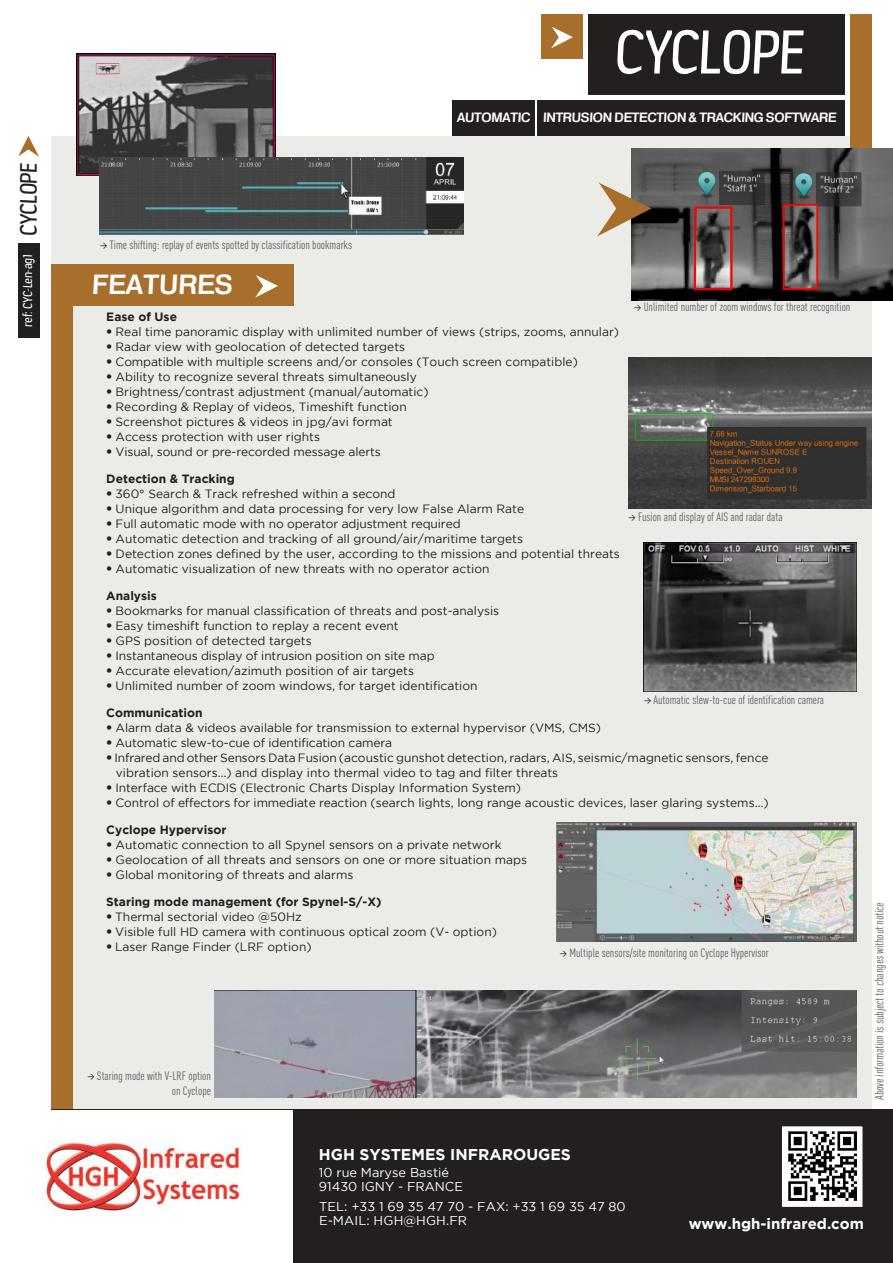
<style>
.page{position:relative;width:893px;height:1263px;background:#fff}
.page>*{position:absolute;margin:0;border:0;box-sizing:border-box;transform-origin:0 0}
.t1{font:58.05px "Jesaya Bk";color:#fff}
.t2{font:600 27px "Heldustry FTV Basic";color:#fff}
.t3{font:22.35px "Jesaya Bk";color:#241f1f}
.t4{font:700 15.6px "Gotham";color:#fff}
.t5{font:700 15px "Gotham";color:#fff}
.t6{font:600 13.05px "Heldustry FTV Basic";letter-spacing:-.025em;color:#fff}
.t7{font:12.75px/14.2px "Gotham";color:#fff}
.t8{font:12px/14.4px "Gotham";color:#241f1f}
.t9{font:12px/14.4px "DIN Cond Regular Alternate";color:#5e5c5d;text-align:right}
.t10{font:700 12px "Gotham";color:#241f1f}
.t11{font:12px "DIN Cond Regular Alternate";color:#5a5758}
.t12{font:12px "Jesaya Bk";color:#fff}
.s1{color:#241f1f}
.s2{font-family:"DIN Cond Regular Alternate";font-size:13.5px}
</style>
<div class="page">
<div style="left:51px;top:136px;width:821px;height:973px;background:#ebece8"></div>
<div style="left:18px;top:243px;width:22px;height:95px;background:#241f1f"></div>
<svg style="left:18px;top:136px;width:21px;height:21px"></svg>
<div style="left:71px;top:265px;width:222px;height:41px;background:#a86e2c"></div>
<div style="left:293px;top:1110px;width:600px;height:153px;background:#241f1f"></div>
<svg style="left:255px;top:275px;width:23px;height:23px"></svg>
<div style="left:541px;top:15px;width:42px;height:44px;background:#a86e2c"></div>
<svg style="left:551px;top:27px;width:22px;height:21px"></svg>
<hr style="left:51px;top:1109px;width:842px;height:1px;background:#241f1f">
<div style="left:850px;top:15px;width:22px;height:179px;background:#a86e2c"></div>
<div style="left:781px;top:1125px;width:82px;height:83px;background:#fff"></div>
<div style="left:780px;top:1124px;width:85px;height:85px;border:2px solid #241f1f"></div>
<img style="left:788px;top:1132px;width:69px;height:68px">
<img style="left:42px;top:1141px;width:201px;height:70px">
<div style="left:51px;top:265px;width:21px;height:844px;background:#a86e2c"></div>
<div style="left:588px;top:15px;width:257px;height:80px;background:#241f1f"></div>
<div style="left:452px;top:100px;width:83px;height:36px;background:#241f1f"></div>
<div style="left:537px;top:100px;width:308px;height:36px;background:#241f1f"></div>
<img style="left:76px;top:53px;width:200px;height:123px">
<img style="left:100px;top:158px;width:364px;height:76px">
<img style="left:631px;top:149px;width:262px;height:151px">
<img style="left:628px;top:358px;width:244px;height:151px">
<img style="left:644px;top:543px;width:212px;height:148px">
<svg style="left:597px;top:182px;width:54px;height:54px"></svg>
<img style="left:214px;top:991px;width:642px;height:106px">
<img style="left:557px;top:822px;width:299px;height:120px">
<h3 class="t3" style="left:16px;top:236px;width:76px;rotate:-90deg">CYCLOPE</h3>
<p class="t12" style="left:21px;top:327px;width:75px;rotate:-90deg">ref: CYC-Len-ag1</p>
<p class="t6" style="left:457px;top:110px;width:76px">AUTOMATIC</p>
<h1 class="t1" style="left:614px;top:18px;width:194px">CYCLOPE</h1>
<p class="t6" style="left:543px;top:110px;width:296px">INTRUSION DETECTION &amp; TRACKING SOFTWARE</p>
<p class="t9" style="left:100px;top:238px;width:254px"><span class="s1">&gt;</span> Time shifting: replay of events spotted by classification bookmarks</p>
<h2 class="t2" style="left:91px;top:268px;width:144px">FEATURES</h2>
<p class="t9" style="left:634px;top:300px;width:218px"><span class="s1">&gt;</span> Unlimited number of zoom windows for threat recognition</p>
<p class="t10" style="left:106px;top:310px;width:72px">Ease of Use</p>
<p class="t8" style="left:106px;top:325px;width:514px"><span class="s2">•</span> Real time panoramic display with unlimited number of views (strips, zooms, annular)</p>
<p class="t8" style="left:106px;top:340px;width:300px"><span class="s2">•</span> Radar view with geolocation of detected targets</p>
<p class="t8" style="left:106px;top:355px;width:473px"><span class="s2">•</span> Compatible with multiple screens and/or consoles (Touch screen compatible)</p>
<p class="t8" style="left:106px;top:370px;width:312px"><span class="s2">•</span> Ability to recognize several threats simultaneously</p>
<p class="t8" style="left:106px;top:385px;width:324px"><span class="s2">•</span> Brightness/contrast adjustment (manual/automatic)</p>
<p class="t8" style="left:106px;top:400px;width:302px"><span class="s2">•</span> Recording &amp; Replay of videos, Timeshift function</p>
<p class="t8" style="left:106px;top:415px;width:288px"><span class="s2">•</span> Screenshot pictures &amp; videos in jpg/avi format</p>
<p class="t8" style="left:106px;top:430px;width:215px"><span class="s2">•</span> Access protection with user rights</p>
<p class="t8" style="left:106px;top:445px;width:276px"><span class="s2">•</span> Visual, sound or pre-recorded message alerts</p>
<p class="t10" style="left:106px;top:472px;width:130px">Detection &amp; Tracking</p>
<p class="t8" style="left:106px;top:487px;width:291px"><span class="s2">•</span> 360° Search &amp; Track refreshed within a second</p>
<p class="t8" style="left:106px;top:502px;width:419px"><span class="s2">•</span> Unique algorithm and data processing for very low False Alarm Rate</p>
<p class="t8" style="left:106px;top:517px;width:356px"><span class="s2">•</span> Full automatic mode with no operator adjustment required</p>
<p class="t8" style="left:106px;top:532px;width:418px"><span class="s2">•</span> Automatic detection and tracking of all ground/air/maritime targets</p>
<p class="t8" style="left:106px;top:547px;width:515px"><span class="s2">•</span> Detection zones defined by the user, according to the missions and potential threats</p>
<p class="t8" style="left:106px;top:562px;width:385px"><span class="s2">•</span> Automatic visualization of new threats with no operator action</p>
<p class="t10" style="left:106px;top:589px;width:52px">Analysis</p>
<p class="t8" style="left:106px;top:604px;width:394px"><span class="s2">•</span> Bookmarks for manual classification of threats and post-analysis</p>
<p class="t8" style="left:106px;top:619px;width:294px"><span class="s2">•</span> Easy timeshift function to replay a recent event</p>
<p class="t8" style="left:106px;top:634px;width:207px"><span class="s2">•</span> GPS position of detected targets</p>
<p class="t8" style="left:106px;top:649px;width:330px"><span class="s2">•</span> Instantaneous display of intrusion position on site map</p>
<p class="t8" style="left:106px;top:664px;width:309px"><span class="s2">•</span> Accurate elevation/azimuth position of air targets</p>
<p class="t8" style="left:106px;top:679px;width:373px"><span class="s2">•</span> Unlimited number of zoom windows, for target identification</p>
<p class="t10" style="left:106px;top:706px;width:98px">Communication</p>
<p class="t8" style="left:106px;top:721px;width:496px"><span class="s2">•</span> Alarm data &amp; videos available for transmission to external hypervisor (VMS, CMS)</p>
<p class="t8" style="left:106px;top:736px;width:287px"><span class="s2">•</span> Automatic slew-to-cue of identification camera</p>
<p class="t8" style="left:116px;top:751px;width:654px;text-indent:-10px"><span class="s2">•</span> Infrared and other Sensors Data Fusion (acoustic gunshot detection, radars, AIS, seismic/magnetic sensors, fence vibration sensors…) and display into thermal video to tag and filter threats</p>
<p class="t8" style="left:106px;top:780px;width:416px"><span class="s2">•</span> Interface with ECDIS (Electronic Charts Display Information System)</p>
<p class="t8" style="left:106px;top:795px;width:664px"><span class="s2">•</span> Control of effectors for immediate reaction (search lights, long range acoustic devices, laser glaring systems…)</p>
<p class="t10" style="left:106px;top:822px;width:122px">Cyclope Hypervisor</p>
<p class="t8" style="left:106px;top:837px;width:397px"><span class="s2">•</span> Automatic connection to all Spynel sensors on a private network</p>
<p class="t8" style="left:106px;top:852px;width:422px"><span class="s2">•</span> Geolocation of all threats and sensors on one or more situation maps</p>
<p class="t8" style="left:106px;top:867px;width:249px"><span class="s2">•</span> Global monitoring of threats and alarms</p>
<p class="t10" style="left:106px;top:894px;width:277px">Staring mode management (for Spynel-S/-X)</p>
<p class="t8" style="left:106px;top:909px;width:197px"><span class="s2">•</span> Thermal sectorial video @50Hz</p>
<p class="t8" style="left:106px;top:924px;width:392px"><span class="s2">•</span> Visible full HD camera with continuous optical zoom (V- option)</p>
<p class="t8" style="left:106px;top:939px;width:207px"><span class="s2">•</span> Laser Range Finder (LRF option)</p>
<p class="t9" style="left:628px;top:509px;width:156px"><span class="s1">&gt;</span> Fusion and display of AIS and radar data</p>
<p class="t9" style="left:644px;top:692px;width:182px"><span class="s1">&gt;</span> Automatic slew-to-cue of identification camera</p>
<p class="t9" style="left:560px;top:945px;width:211px"><span class="s1">&gt;</span> Multiple sensors/site monitoring on Cyclope Hypervisor</p>
<p class="t9" style="left:87px;top:1069px;width:125px"><span class="s1">&gt;</span> Staring mode with V-LRF option on Cyclope</p>
<p class="t11" style="left:872px;top:1100px;width:200px;rotate:-90deg">Above information is subject to changes without notice</p>
<h3 class="t4" style="left:319px;top:1145px;width:253px">HGH SYSTEMES INFRAROUGES</h3>
<p class="t7" style="left:319px;top:1165px;width:146px">10 rue Maryse Bastié<br>91430 IGNY - FRANCE</p>
<p class="t7" style="left:319px;top:1199px;width:308px">TEL: +33 1 69 35 47 70 - FAX: +33 1 69 35 47 80<br>E-MAIL: HGH@HGH.FR</p>
<p class="t5" style="left:689px;top:1215px;width:177px">www.hgh-infrared.com</p>
</div>
